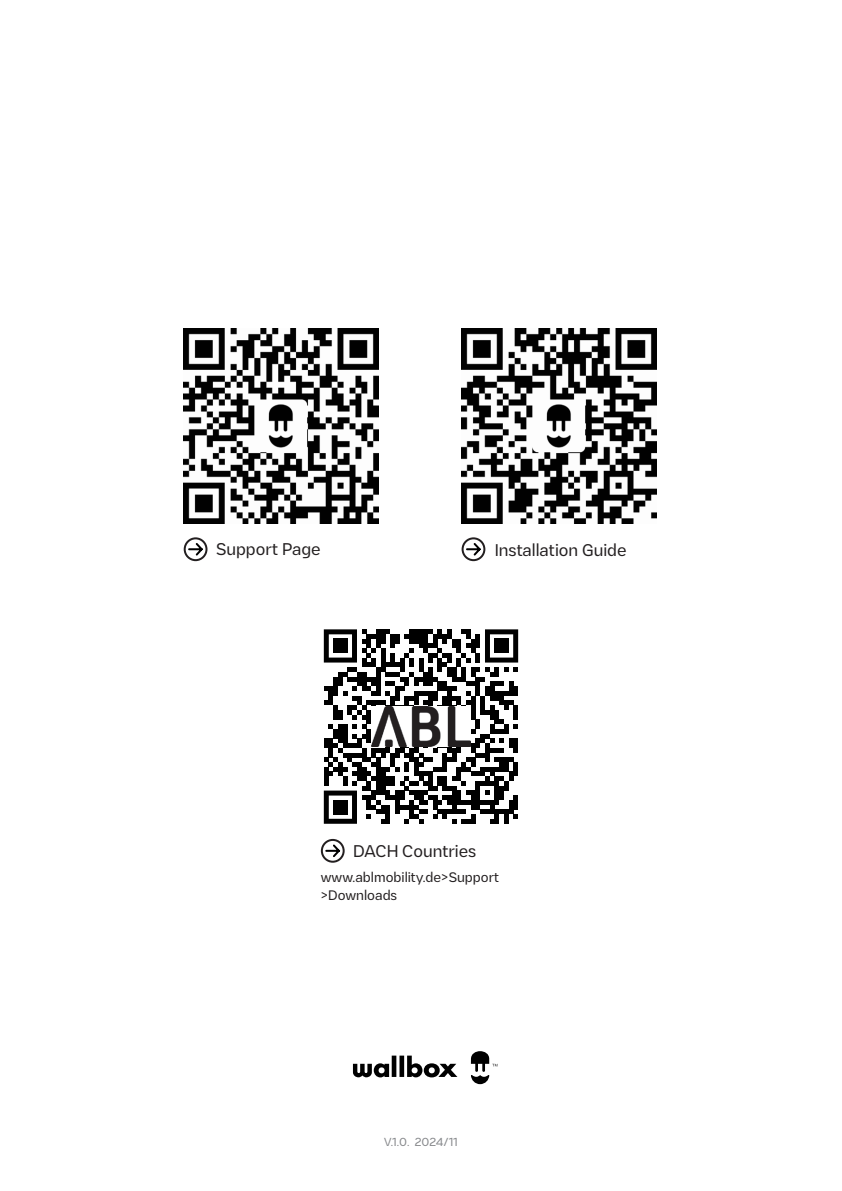
<style>
.page{position:relative;width:842px;height:1191px;background:#fff}
.page>*{position:absolute;margin:0;border:0;box-sizing:border-box;transform-origin:0 0}
.t1{font:16px "Hey Wallbox";color:#231f20}
.t2{font:13px "Hey Wallbox";color:#231f20}
.t3{font:11px "Hey Wallbox";color:#87898c}
</style>
<div class="page">
<svg style="left:353px;top:1051px;width:144px;height:33px"></svg>
<svg style="left:187px;top:541px;width:17px;height:16px"></svg>
<div style="left:184px;top:537px;width:23px;height:24px;border:2px solid #231f20;border-radius:50%"></div>
<svg style="left:324px;top:842px;width:18px;height:17px"></svg>
<div style="left:321px;top:839px;width:24px;height:23px;border:2px solid #231f20;border-radius:50%"></div>
<img style="left:184px;top:329px;width:194px;height:194px">
<svg style="left:465px;top:541px;width:17px;height:16px"></svg>
<div style="left:462px;top:537px;width:23px;height:24px;border:2px solid #231f20;border-radius:50%"></div>
<img style="left:462px;top:329px;width:194px;height:194px">
<svg style="left:324px;top:629px;width:194px;height:194px"></svg>
<div style="left:333px;top:639px;width:14px;height:14px;background:#000"></div>
<div style="left:494px;top:639px;width:15px;height:14px;background:#000"></div>
<div style="left:333px;top:800px;width:14px;height:14px;background:#000"></div>
<img style="left:371px;top:706px;width:100px;height:40px">
<p class="t1" style="left:216px;top:539px;width:106px">Support Page</p>
<p class="t1" style="left:495px;top:539px;width:134px">Installation Guide</p>
<p class="t1" style="left:353px;top:840px;width:125px">DACH Countries</p>
<p class="t2" style="left:321px;top:869px;width:180px">www.ablmobility.de&gt;Support</p>
<p class="t2" style="left:321px;top:886px;width:78px">&gt;Downloads</p>
<p class="t3" style="left:384px;top:1135px;width:75px">V.1.0. 2024/11</p>
</div>
